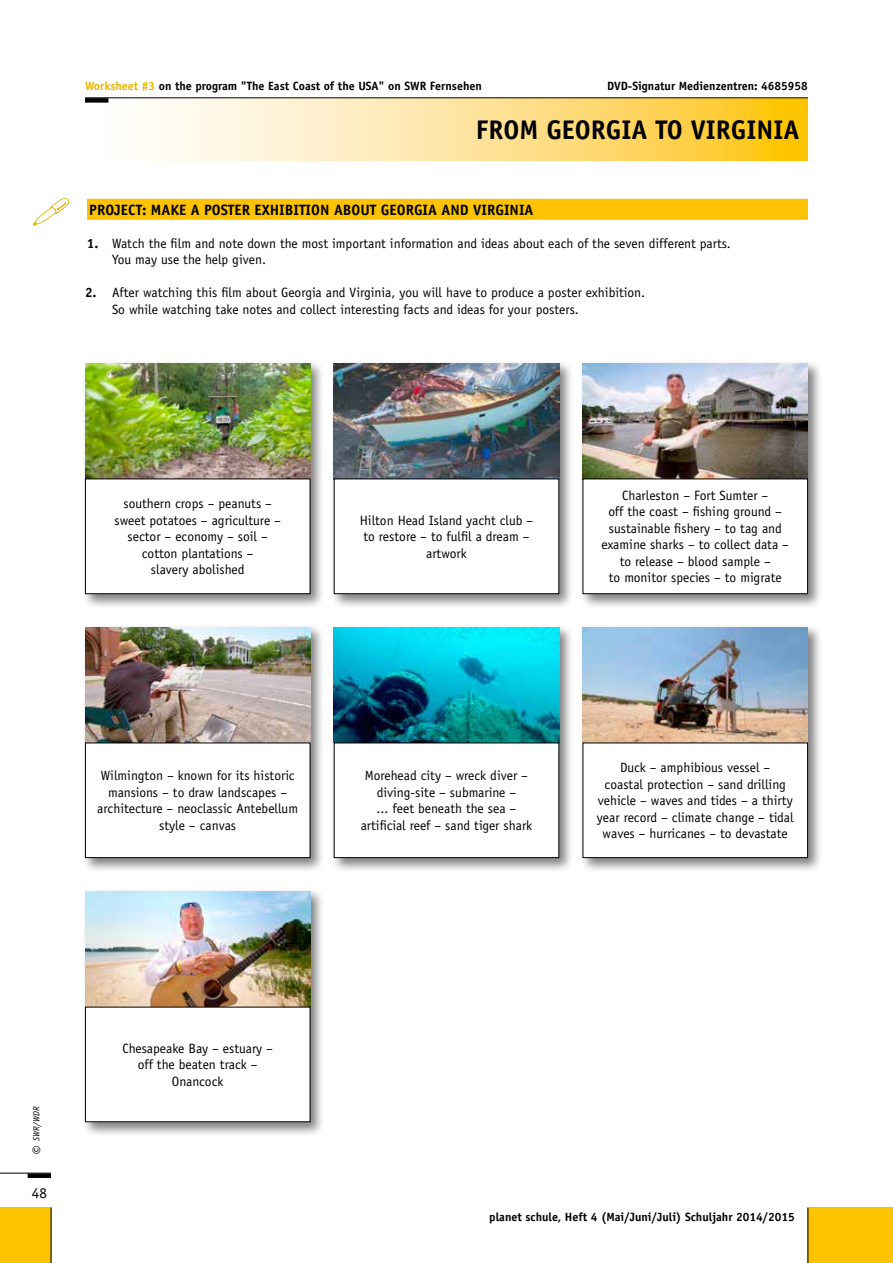
<style>
.page{position:relative;width:893px;height:1263px;background:#fff}
.page>*{position:absolute;margin:0;border:0;box-sizing:border-box;transform-origin:0 0}
.t1{font:700 27px "Officina Sans Std";color:#000}
.t2{font:700 15px "Officina Sans Std";color:#000}
.t3{font:15px "Officina Sans Std";color:#000}
.t4{font:13.5px/16.5px "Officina Sans Std";color:#000;text-align:center}
.t5{font:700 12px "Officina Sans Std";color:#000}
.t6{font:italic 9px "Officina Sans Std";color:#000}
.s1{color:#e9b500}
.s2{font-weight:700}
.s3{font-size:16.5px}
</style>
<div class="page">
<div style="left:807px;top:1208px;width:86px;height:55px;background:#fdc300"></div>
<div style="left:0;top:1208px;width:51px;height:55px;background:#fdc300"></div>
<hr style="left:807px;top:1208px;width:1px;height:55px;background:#000">
<hr style="left:0;top:1173px;width:51px;height:1px;background:#000">
<div style="left:28px;top:1173px;width:23px;height:5px;background:#000"></div>
<hr style="left:51px;top:1208px;width:1px;height:55px;background:#000">
<svg style="left:108px;top:99px;width:700px;height:62px;background:#fee398"></svg>
<hr style="left:85px;top:97px;width:723px;height:1px;background:#000">
<div style="left:85px;top:98px;width:23px;height:5px;background:#000"></div>
<svg style="left:33px;top:198px;width:36px;height:28px"></svg>
<div style="left:87px;top:199px;width:721px;height:21px;background:#fdc300"></div>
<div style="left:82px;top:360px;width:243px;height:249px;background:#000;opacity:.5"></div>
<img style="left:85px;top:363px;width:225px;height:115px">
<div style="left:85px;top:479px;width:225px;height:115px;background:#fff"></div>
<div style="left:85px;top:478px;width:225px;height:116px;border:1px solid #000"></div>
<div style="left:331px;top:360px;width:243px;height:249px;background:#000;opacity:.5"></div>
<img style="left:334px;top:363px;width:225px;height:115px">
<div style="left:334px;top:479px;width:225px;height:115px;background:#fff"></div>
<div style="left:334px;top:478px;width:225px;height:116px;border:1px solid #000"></div>
<div style="left:579px;top:360px;width:244px;height:249px;background:#000;opacity:.5"></div>
<img style="left:583px;top:363px;width:225px;height:115px">
<div style="left:583px;top:479px;width:224px;height:115px;background:#fff"></div>
<div style="left:583px;top:478px;width:225px;height:116px;border:1px solid #000"></div>
<div style="left:82px;top:624px;width:243px;height:249px;background:#000;opacity:.5"></div>
<img style="left:85px;top:627px;width:225px;height:115px">
<div style="left:85px;top:743px;width:225px;height:114px;background:#fff"></div>
<div style="left:85px;top:743px;width:225px;height:115px;border:1px solid #000"></div>
<div style="left:331px;top:624px;width:243px;height:249px;background:#000;opacity:.5"></div>
<img style="left:334px;top:627px;width:225px;height:115px">
<div style="left:334px;top:743px;width:225px;height:114px;background:#fff"></div>
<div style="left:334px;top:743px;width:225px;height:115px;border:1px solid #000"></div>
<div style="left:579px;top:624px;width:244px;height:249px;background:#000;opacity:.5"></div>
<img style="left:583px;top:627px;width:225px;height:115px">
<div style="left:583px;top:743px;width:224px;height:114px;background:#fff"></div>
<div style="left:583px;top:743px;width:225px;height:115px;border:1px solid #000"></div>
<div style="left:82px;top:888px;width:243px;height:249px;background:#000;opacity:.5"></div>
<img style="left:85px;top:891px;width:225px;height:116px">
<div style="left:85px;top:1007px;width:225px;height:115px;background:#fff"></div>
<p class="t5" style="left:85px;top:78px;width:398px"><span class="s1">Worksheet #3</span> on the program "The East Coast of the USA" on SWR Fernsehen</p>
<p class="t5" style="left:607px;top:78px;width:202px">DVD-Signatur Medienzentren: 4685958</p>
<h1 class="t1" style="left:476px;top:113px;width:325px">FROM GEORGIA TO VIRGINIA</h1>
<p class="t2" style="left:89px;top:200px;width:446px">PROJECT: MAKE A POSTER EXHIBITION ABOUT GEORGIA AND VIRGINIA</p>
<p class="t4" style="left:112px;top:235px;width:620px;text-align:left;text-indent:-25px"><span class="s2">1.</span> Watch the film and note down the most important information and ideas about each of the seven different parts.<br>You may use the help given.</p>
<p class="t4" style="left:112px;top:284px;width:535px;text-align:left;text-indent:-27px"><span class="s2">2.</span> After watching this film about Georgia and Virginia, you will have to produce a poster exhibition.<br>So while watching take notes and collect interesting facts and ideas for your posters.</p>
<p class="t4" style="left:114px;top:495px;width:168px">southern crops – peanuts – sweet potatoes – agriculture – sector – economy – soil – cotton plantations –<br>slavery abolished</p>
<p class="t4" style="left:360px;top:512px;width:175px">Hilton Head Island yacht club – to restore – to fulfil a dream – artwork</p>
<p class="t4" style="left:601px;top:487px;width:189px">Charleston – Fort Sumter –<br>off the coast – fishing ground – sustainable fishery – to tag and examine sharks – to collect data – to release – blood sample –<br>to monitor species – to migrate</p>
<p class="t4" style="left:97px;top:768px;width:202px">Wilmington – known for its historic mansions – to draw landscapes – architecture – neoclassic Antebellum style – canvas</p>
<p class="t4" style="left:361px;top:768px;width:173px">Morehead city – wreck diver – diving-site – submarine –<br>... feet beneath the sea – artificial reef – sand tiger shark</p>
<p class="t4" style="left:597px;top:759px;width:198px">Duck – amphibious vessel –<br>coastal protection – sand drilling vehicle – waves and tides – a thirty year record – climate change – tidal waves – hurricanes – to devastate</p>
<p class="t6" style="left:31px;top:1155px;width:50px;rotate:-90deg"><span class="s3">©</span> SWR/WDR</p>
<p class="t3" style="left:32px;top:1184px;width:16px">48</p>
<p class="t4" style="left:122px;top:1040px;width:152px">Chesapeake Bay – estuary – off the beaten track –<br>Onancock</p>
<p class="t5" style="left:489px;top:1209px;width:307px">planet schule, Heft 4 (Mai/Juni/Juli) Schuljahr 2014/2015</p>
</div>
